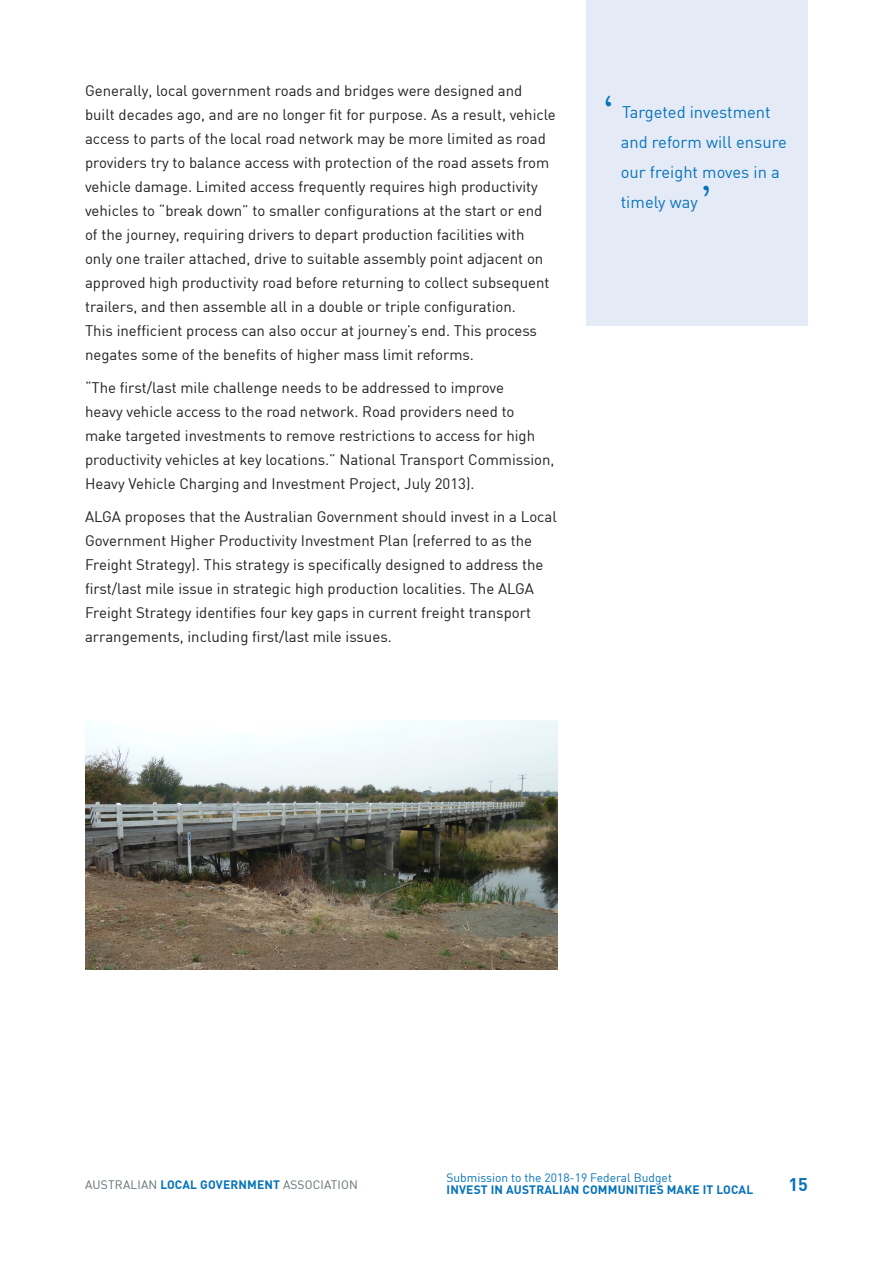
<style>
.page{position:relative;width:893px;height:1263px;background:#fff}
.page>*{position:absolute;margin:0;border:0;box-sizing:border-box;transform-origin:0 0}
.t1{font:700 18px "FFDIN";color:#0673bb}
.Breakout{font:16.5px/30px "FFDIN";color:#0673bb}
.t2{font:15px/24px "FFDIN";color:#231f20}
.t3{font:700 12px "FFDIN";letter-spacing:.015em;color:#0673bb}
.t4{font:12px "FFDIN";letter-spacing:.015em;color:#636f75}
.t5{font:12px "FFDIN";color:#0673bb}
.s1{font-family:"American Typewriter";font-size:36px}
.s2{font-weight:700;color:#0673bb}
</style>
<div class="page">
<img style="left:85px;top:721px;width:472px;height:248px">
<div style="left:587px;top:0;width:221px;height:325px;background:#e5ebf6"></div>
<p class="t2" style="left:85px;top:79px;width:472px">Generally, local government roads and bridges were designed and built decades ago, and are no longer fit for purpose. As a result, vehicle access to parts of the local road network may be more limited as road providers try to balance access with protection of the road assets from vehicle damage. Limited access frequently requires high productivity vehicles to “break down” to smaller configurations at the start or end of the journey, requiring drivers to depart production facilities with<br>only one trailer attached, drive to suitable assembly point adjacent on approved high productivity road before returning to collect subsequent trailers, and then assemble all in a double or triple configuration.<br>This inefficient process can also occur at journey’s end. This process negates some of the benefits of higher mass limit reforms.</p>
<p class="t2" style="left:85px;top:375px;width:471px">“The first/last mile challenge needs to be addressed to improve<br>heavy vehicle access to the road network. Road providers need to make targeted investments to remove restrictions to access for high productivity vehicles at key locations.” National Transport Commission, Heavy Vehicle Charging and Investment Project, July 2013).</p>
<p class="t2" style="left:85px;top:504px;width:473px">ALGA proposes that the Australian Government should invest in a Local Government Higher Productivity Investment Plan (referred to as the Freight Strategy). This strategy is specifically designed to address the first/last mile issue in strategic high production localities. The ALGA Freight Strategy identifies four key gaps in current freight transport arrangements, including first/last mile issues.</p>
<p class="Breakout" style="left:621px;top:97px;width:167px;text-indent:-17px"><span class="s1">‘</span> Targeted investment and reform will ensure our freight moves in a timely way <span class="s1">’</span></p>
<p class="t4" style="left:85px;top:1177px;width:274px">AUSTRALIAN <span class="s2">LOCAL GOVERNMENT</span> ASSOCIATION</p>
<p class="t5" style="left:446px;top:1170px;width:227px">Submission to the 2018-19 Federal Budget</p>
<p class="t3" style="left:447px;top:1182px;width:308px">INVEST IN AUSTRALIAN COMMUNITIES MAKE IT LOCAL</p>
<p class="t1" style="left:788px;top:1173px;width:21px">15</p>
</div>
